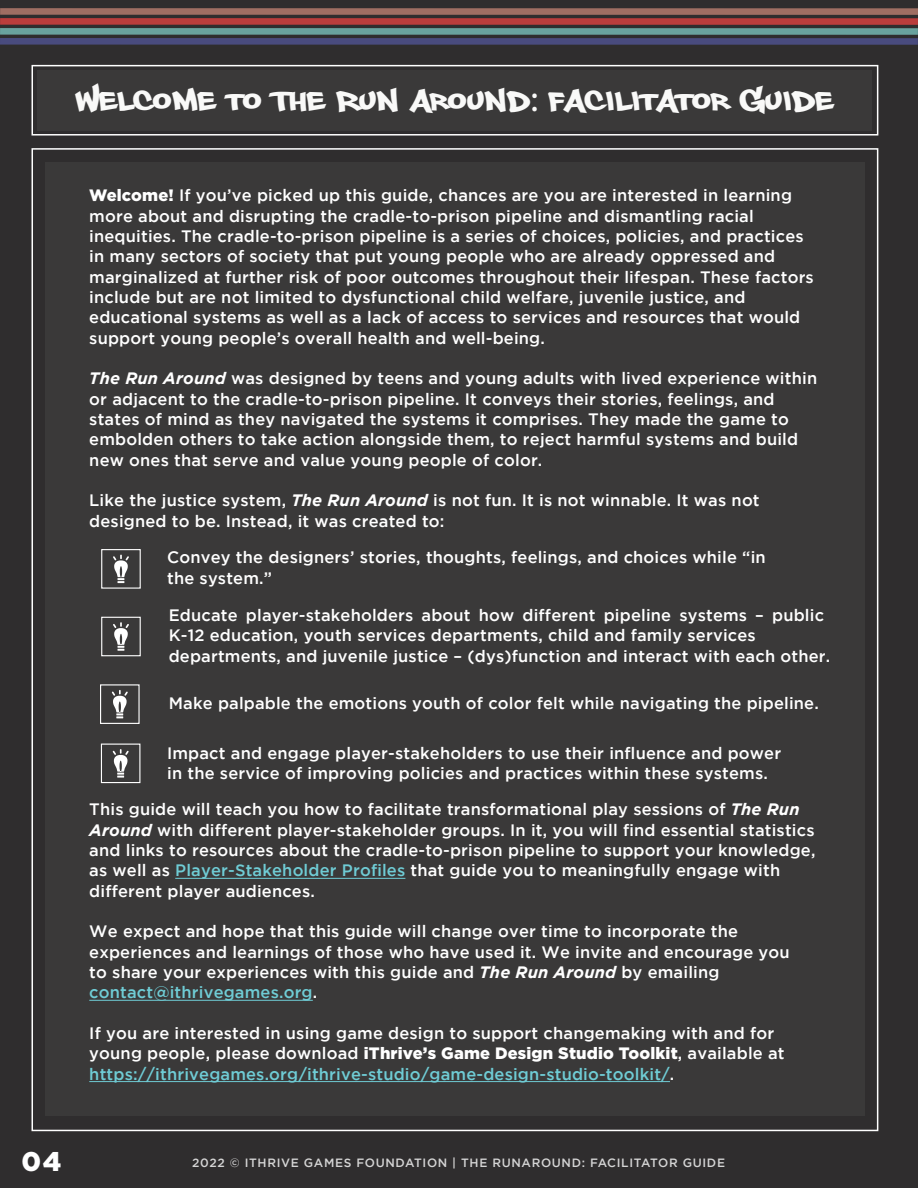
<style>
.page{position:relative;width:918px;height:1188px;background:#2f2d2e}
.page>*{position:absolute;margin:0;border:0;box-sizing:border-box;transform-origin:0 0}
.t1{font:37.5px "Philly Sans";letter-spacing:.035em;color:#f9f9f8}
.t2{font:900 27px "Gotham";color:#fff}
.t3{font:500 16.5px/20.4px "Gotham";letter-spacing:.01em;color:#fff}
.t4{font:500 12px "Gotham";letter-spacing:.055em;color:#fff}
.s1{font-family:"Myriad Pro"}
.s2{font-weight:900}
.s3{font-weight:700;font-style:italic}
.s4{color:#6fccd5}
</style>
<div class="page">
<div style="left:0;top:18px;width:918px;height:7px;background:#ba3d3c"></div>
<div style="left:0;top:28px;width:918px;height:7px;background:#69a29e"></div>
<div style="left:0;top:38px;width:918px;height:7px;background:#494b7e"></div>
<div style="left:0;top:8px;width:918px;height:7px;background:#9f6e63"></div>
<div style="left:45px;top:162px;width:820px;height:954px;background:#3a3939"></div>
<div style="left:38px;top:70px;width:834px;height:60px;background:#3a3939"></div>
<div style="left:32px;top:65px;width:846px;height:71px;border:2px solid #fff"></div>
<hr style="left:175px;top:878px;width:230px;height:1px;background:#6fccd5">
<hr style="left:89px;top:1000px;width:224px;height:1px;background:#6fccd5">
<hr style="left:89px;top:1081px;width:581px;height:1px;background:#6fccd5">
<div style="left:101px;top:549px;width:40px;height:40px;border:1px solid #fff"></div>
<svg style="left:113px;top:555px;width:16px;height:28px"></svg>
<div style="left:101px;top:617px;width:40px;height:39px;border:1px solid #fff"></div>
<svg style="left:113px;top:622px;width:16px;height:29px"></svg>
<div style="left:100px;top:684px;width:40px;height:40px;border:1px solid #fff"></div>
<svg style="left:112px;top:690px;width:16px;height:28px"></svg>
<div style="left:101px;top:744px;width:39px;height:39px;border:1px solid #fff"></div>
<svg style="left:113px;top:749px;width:16px;height:29px"></svg>
<h1 class="t1" style="left:77px;top:83px;width:758px">Welcome to The Run Around<span class="s1">:</span> Facilitator Guide</h1>
<p class="t3" style="left:89px;top:185px;width:726px"><span class="s2">Welcome!</span> If you’ve picked up this guide, chances are you are interested in learning more about and disrupting the cradle-to-prison pipeline and dismantling racial inequities. The cradle-to-prison pipeline is a series of choices, policies, and practices in many sectors of society that put young people who are already oppressed and marginalized at further risk of poor outcomes throughout their lifespan. These factors include but are not limited to dysfunctional child welfare, juvenile justice, and educational systems as well as a lack of access to services and resources that would support young people’s overall health and well-being.</p>
<p class="t3" style="left:89px;top:368px;width:729px"><span class="s3">The Run Around</span> was designed by teens and young adults with lived experience within or adjacent to the cradle-to-prison pipeline. It conveys their stories, feelings, and states of mind as they navigated the systems it comprises. They made the game to embolden others to take action alongside them, to reject harmful systems and build new ones that serve and value young people of color.</p>
<p class="t3" style="left:89px;top:490px;width:672px">Like the justice system, <span class="s3">The Run Around</span> is not fun. It is not winnable. It was not designed to be. Instead, it was created to:</p>
<p class="t3" style="left:167px;top:547px;width:600px">Convey the designers’ stories, thoughts, feelings, and choices while “in the system.”</p>
<p class="t3" style="left:169px;top:604px;width:663px">Educate player-stakeholders about how different pipeline systems – public<br>K-12 education, youth services departments, child and family services departments, and juvenile justice – (dys)function and interact with each other.</p>
<p class="t3" style="left:169px;top:692px;width:652px">Make palpable the emotions youth of color felt while navigating the pipeline.</p>
<p class="t3" style="left:167px;top:743px;width:616px">Impact and engage player-stakeholders to use their influence and power in the service of improving policies and practices within these systems.</p>
<p class="t3" style="left:89px;top:799px;width:728px">This guide will teach you how to facilitate transformational play sessions of <span class="s3">The Run Around</span> with different player-stakeholder groups. In it, you will find essential statistics and links to resources about the cradle-to-prison pipeline to support your knowledge, as well as <span class="s4">Player-Stakeholder Profiles</span> that guide you to meaningfully engage with different player audiences.</p>
<p class="t3" style="left:89px;top:921px;width:702px">We expect and hope that this guide will change over time to incorporate the experiences and learnings of those who have used it. We invite and encourage you to share your experiences with this guide and <span class="s3">The Run Around</span> by emailing <span class="s4">contact@ithrivegames.org</span>.</p>
<p class="t3" style="left:89px;top:1023px;width:697px">If you are interested in using game design to support changemaking with and for young people, please download <span class="s2">iThrive’s Game Design Studio Toolkit</span>, available at <span class="s4">https://ithrivegames.org/ithrive-studio/game-design-studio-toolkit/</span>.</p>
<h2 class="t2" style="left:22px;top:1145px;width:41px">04</h2>
<p class="t4" style="left:192px;top:1156px;width:534px">2022 © ITHRIVE GAMES FOUNDATION | THE RUNAROUND: FACILITATOR GUIDE</p>
</div>
